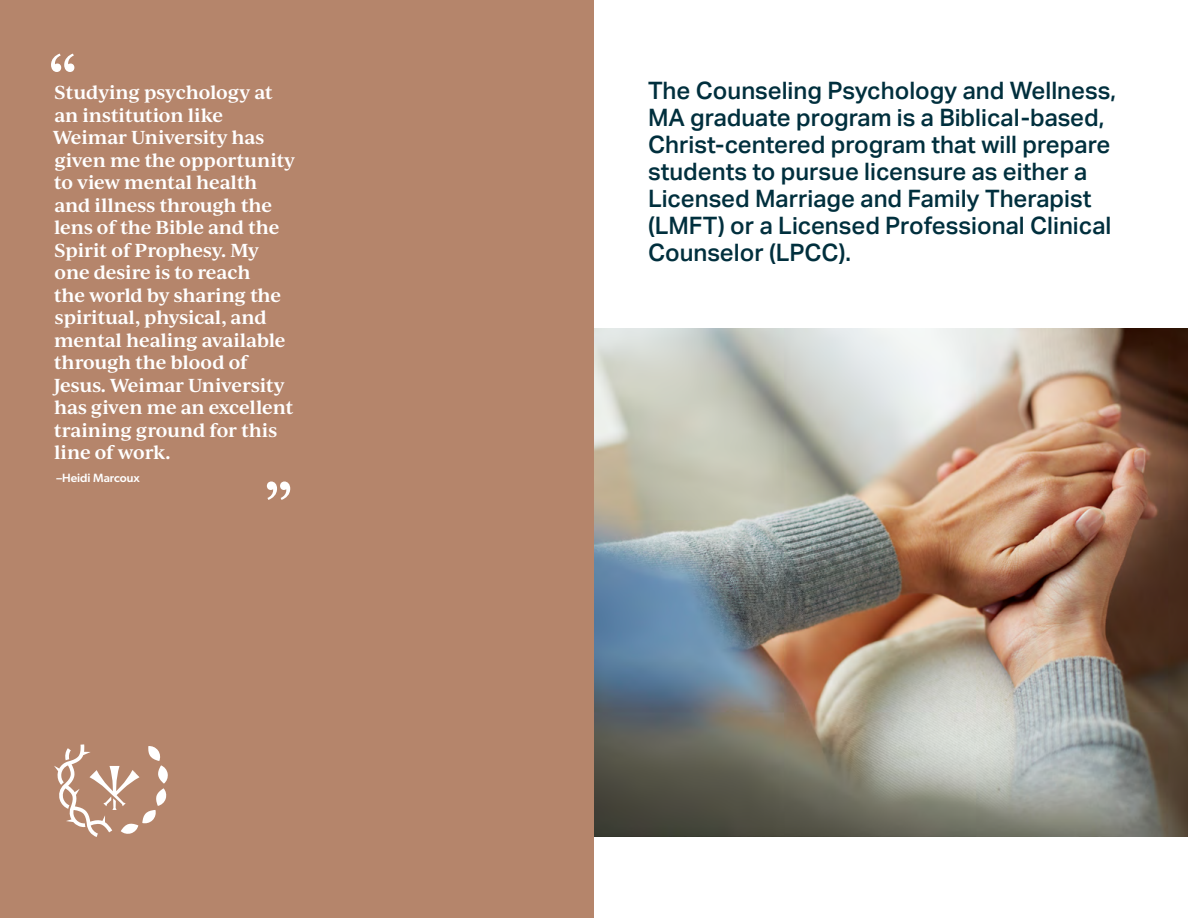
<style>
.page{position:relative;width:1188px;height:918px;background:#fff}
.page>*{position:absolute;margin:0;border:0;box-sizing:border-box;transform-origin:0 0}
.t1{font:500 24px/27px "Aktiv Grotesk";color:#002f3d}
.t2{font:600 18px/22.5px "Ivy Journal";letter-spacing:-.01em;color:#fff}
.t3{font:500 12px "Gibson";color:#fff}
</style>
<div class="page">
<div style="left:0;top:0;width:594px;height:918px;background:#b5856b"></div>
<svg style="left:51px;top:54px;width:23px;height:18px"></svg>
<svg style="left:267px;top:482px;width:23px;height:18px"></svg>
<svg style="left:54px;top:744px;width:114px;height:93px"></svg>
<img style="left:594px;top:329px;width:594px;height:508px">
<p class="t2" style="left:53px;top:80px;width:244px">Studying psychology at an institution like<br>Weimar University has given me the opportunity to view mental health and illness through the lens of the Bible and the<br>Spirit of Prophesy. My one desire is to reach<br>the world by sharing the spiritual, physical, and mental healing available through the blood of<br>Jesus. Weimar University has given me an excellent training ground for this line of work.</p>
<p class="t3" style="left:56px;top:470px;width:85px">–Heidi Marcoux</p>
<p class="t1" style="left:648px;top:77px;width:470px">The Counseling Psychology and Wellness, MA graduate program is a Biblical-based, Christ-centered program that will prepare students to pursue licensure as either a Licensed Marriage and Family Therapist (LMFT) or a Licensed Professional Clinical Counselor (LPCC).</p>
</div>
